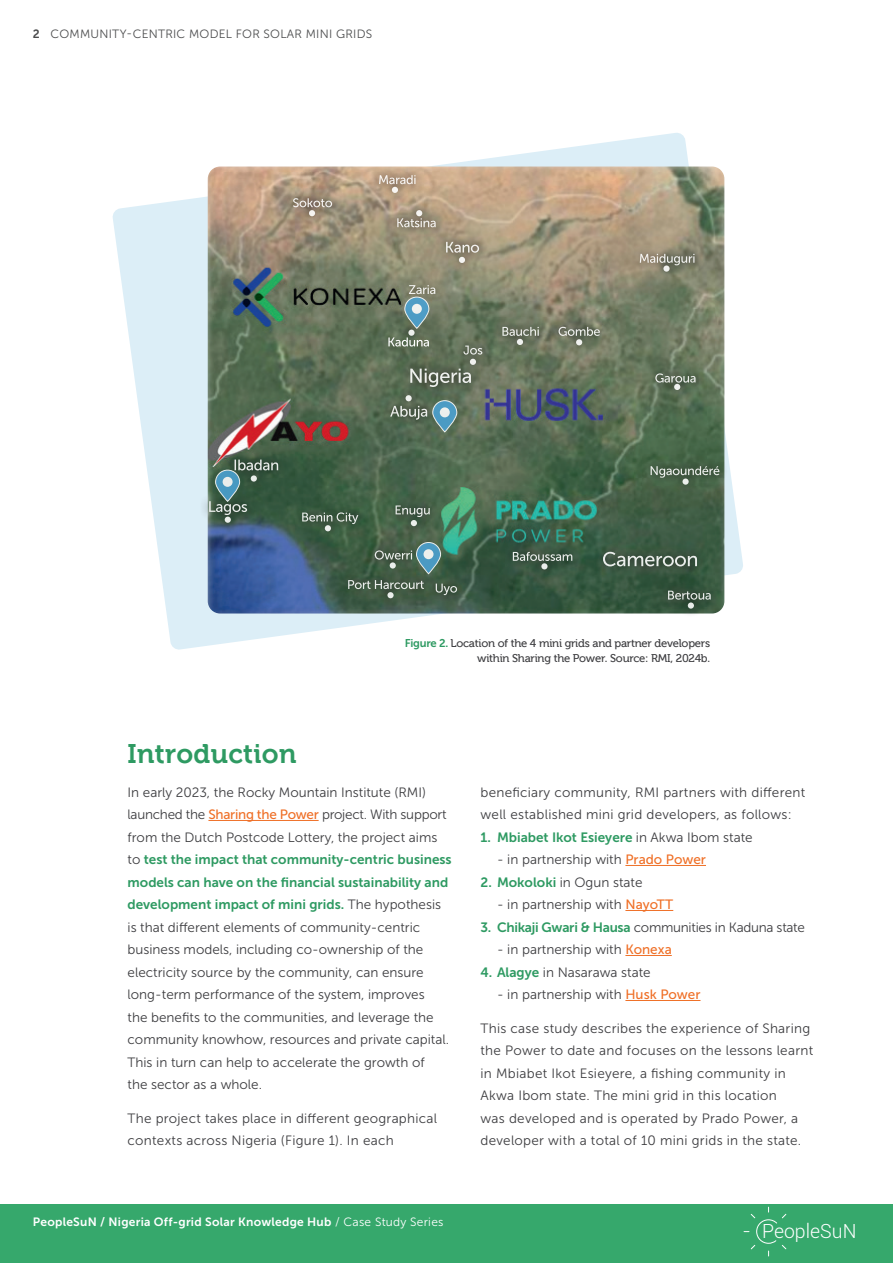
<style>
.page{position:relative;width:893px;height:1263px;background:#fff}
.page>*{position:absolute;margin:0;border:0;box-sizing:border-box;transform-origin:0 0}
.t1{font:27px "Museo 700";letter-spacing:.015em;color:#2e9a62}
.t2{font:300 19.5px "Roboto";color:#fff}
.t3{font:13.5px/22.5px "Museo Sans 300";color:#3d3d40}
.t4{font:13.5px/22.5px "Museo Sans 300";letter-spacing:.02em;color:#3d3d40}
.t5{font:13.5px/22.5px "Museo Sans 700";color:#2e9a62}
.t6{font:13.5px "Museo Sans 300";letter-spacing:-.02em;color:#3d3d40}
.t7{font:12px "Museo Sans 700";letter-spacing:.02em;color:#fff}
.t8{font:12px "Museo Sans 300";letter-spacing:.02em;color:#4b4c4d}
.t9{font:11.25px/15.8px "Museo 500";letter-spacing:-.02em;color:#3d3d40;text-align:right}
.s1{font-family:"Museo Sans 700"}
.s2{font-family:"Museo Sans 700";color:#2e9a62}
.s3{font-family:"Museo Sans 500";color:#ef6f26}
.s4{font-family:"Museo Sans 300";color:#3d3d40}
.s5{font-family:"Museo Sans 300"}
</style>
<div class="page">
<div style="left:0;top:1205px;width:893px;height:58px;background:#36a86c"></div>
<svg style="left:743px;top:1206px;width:44px;height:51px"></svg>
<svg style="left:112px;top:133px;width:631px;height:517px"></svg>
<hr style="left:208px;top:820px;width:111px;height:1px;background:#ef6f26">
<hr style="left:625px;top:865px;width:81px;height:1px;background:#ef6f26">
<hr style="left:625px;top:910px;width:48px;height:1px;background:#ef6f26">
<hr style="left:625px;top:955px;width:47px;height:1px;background:#ef6f26">
<hr style="left:625px;top:1000px;width:75px;height:1px;background:#ef6f26">
<svg style="left:200px;top:166px;width:528px;height:452px;background:#6e7a67"></svg>
<svg style="left:603px;top:552px;width:94px;height:14px"></svg>
<svg style="left:640px;top:254px;width:54px;height:11px"></svg>
<svg style="left:513px;top:552px;width:59px;height:9px"></svg>
<svg style="left:668px;top:591px;width:43px;height:9px"></svg>
<svg style="left:409px;top:285px;width:26px;height:9px"></svg>
<svg style="left:651px;top:466px;width:68px;height:12px"></svg>
<svg style="left:375px;top:550px;width:37px;height:10px"></svg>
<svg style="left:436px;top:584px;width:21px;height:11px"></svg>
<svg style="left:348px;top:580px;width:76px;height:9px"></svg>
<svg style="left:235px;top:460px;width:43px;height:10px"></svg>
<svg style="left:293px;top:198px;width:39px;height:18px"></svg>
<svg style="left:379px;top:175px;width:36px;height:18px"></svg>
<svg style="left:397px;top:210px;width:39px;height:17px"></svg>
<svg style="left:446px;top:242px;width:33px;height:21px"></svg>
<svg style="left:502px;top:327px;width:37px;height:18px"></svg>
<svg style="left:655px;top:373px;width:40px;height:17px"></svg>
<svg style="left:682px;top:478px;width:7px;height:7px"></svg>
<svg style="left:541px;top:563px;width:7px;height:6px"></svg>
<div style="left:688px;top:602px;width:6px;height:7px;background:#e9ecea;border-radius:50%"></div>
<div style="left:387px;top:592px;width:7px;height:6px;background:#ebeeeb;border-radius:50%"></div>
<svg style="left:390px;top:562px;width:6px;height:7px"></svg>
<svg style="left:390px;top:395px;width:37px;height:25px"></svg>
<svg style="left:302px;top:512px;width:56px;height:19px"></svg>
<svg style="left:209px;top:501px;width:38px;height:22px"></svg>
<div style="left:251px;top:475px;width:6px;height:7px;background:#ebeeec;border-radius:50%"></div>
<svg style="left:396px;top:505px;width:34px;height:21px"></svg>
<svg style="left:558px;top:327px;width:42px;height:18px"></svg>
<svg style="left:408px;top:330px;width:7px;height:6px"></svg>
<svg style="left:663px;top:265px;width:7px;height:7px"></svg>
<svg style="left:433px;top:401px;width:24px;height:31px"></svg>
<div style="left:432px;top:400px;width:25px;height:32px;border:1px solid #fff;border-radius:12px"></div>
<svg style="left:440px;top:407px;width:10px;height:10px"></svg>
<svg style="left:416px;top:542px;width:25px;height:32px"></svg>
<div style="left:416px;top:542px;width:25px;height:32px;border:1px solid #fff;border-radius:12px"></div>
<div style="left:424px;top:549px;width:9px;height:10px;background:#ecefec;border-radius:50%"></div>
<svg style="left:216px;top:470px;width:24px;height:31px"></svg>
<div style="left:215px;top:470px;width:25px;height:32px;border:1px solid #fff;border-radius:12px"></div>
<svg style="left:223px;top:477px;width:10px;height:10px"></svg>
<svg style="left:405px;top:297px;width:24px;height:31px"></svg>
<div style="left:404px;top:297px;width:25px;height:32px;border:1px solid #fff;border-radius:12px"></div>
<svg style="left:412px;top:304px;width:10px;height:10px"></svg>
<svg style="left:388px;top:337px;width:94px;height:50px;background:#6c7965"></svg>
<p class="t8" style="left:33px;top:28px;width:341px"><span class="s1">2</span> COMMUNITY-CENTRIC MODEL FOR SOLAR MINI GRIDS</p>
<p class="t9" style="left:405px;top:635px;width:307px"><span class="s2">Figure 2.</span> Location of the 4 mini grids and partner developers within Sharing the Power. Source: RMI, 2024b.</p>
<h1 class="t1" style="left:128px;top:738px;width:170px">Introduction</h1>
<p class="t3" style="left:128px;top:781px;width:320px">In early 2023, the Rocky Mountain Institute (RMI) launched the <span class="s3">Sharing the Power</span> project. With support from the Dutch Postcode Lottery, the project aims</p>
<p class="t5" style="left:128px;top:848px;width:326px"><span class="s4">to</span> test the impact that community-centric business models can have on the financial sustainability and development impact of mini grids. <span class="s4">The hypothesis</span></p>
<p class="t3" style="left:128px;top:916px;width:323px">is that different elements of community-centric business models, including co-ownership of the electricity source by the community, can ensure long-term performance of the system, improves<br>the benefits to the communities, and leverage the community knowhow, resources and private capital.<br>This in turn can help to accelerate the growth of<br>the sector as a whole.</p>
<p class="t4" style="left:128px;top:1107px;width:311px">The project takes place in different geographical contexts across Nigeria (Figure 1). In each</p>
<p class="t7" style="left:33px;top:1215px;width:412px">PeopleSuN / Nigeria Off-grid Solar Knowledge Hub <span class="s5">/ Case Study Series</span></p>
<p class="t4" style="left:480px;top:781px;width:326px">beneficiary community, RMI partners with different well established mini grid developers, as follows:</p>
<p class="t5" style="left:480px;top:826px;width:274px">1. Mbiabet Ikot Esieyere <span class="s4">in Akwa Ibom state</span></p>
<p class="t3" style="left:497px;top:848px;width:210px">- in partnership with <span class="s3">Prado Power</span></p>
<p class="t3" style="left:480px;top:871px;width:163px"><span class="s2">2. Mokoloki</span> in Ogun state</p>
<p class="t3" style="left:497px;top:893px;width:178px">- in partnership with <span class="s3">NayoTT</span></p>
<p class="t6" style="left:480px;top:920px;width:326px"><span class="s2">3. Chikaji Gwari &amp; Hausa</span> communities in Kaduna state</p>
<p class="t3" style="left:497px;top:938px;width:176px">- in partnership with <span class="s3">Konexa</span></p>
<p class="t3" style="left:480px;top:961px;width:172px"><span class="s2">4. Alagye</span> in Nasarawa state</p>
<p class="t3" style="left:497px;top:983px;width:205px">- in partnership with <span class="s3">Husk Power</span></p>
<p class="t4" style="left:480px;top:1017px;width:334px">This case study describes the experience of Sharing the Power to date and focuses on the lessons learnt in Mbiabet Ikot Esieyere, a fishing community in Akwa Ibom state. The mini grid in this location<br>was developed and is operated by Prado Power, a developer with a total of 10 mini grids in the state.</p>
<h2 class="t2" style="left:762px;top:1218px;width:96px">PeopleSuN</h2>
</div>
